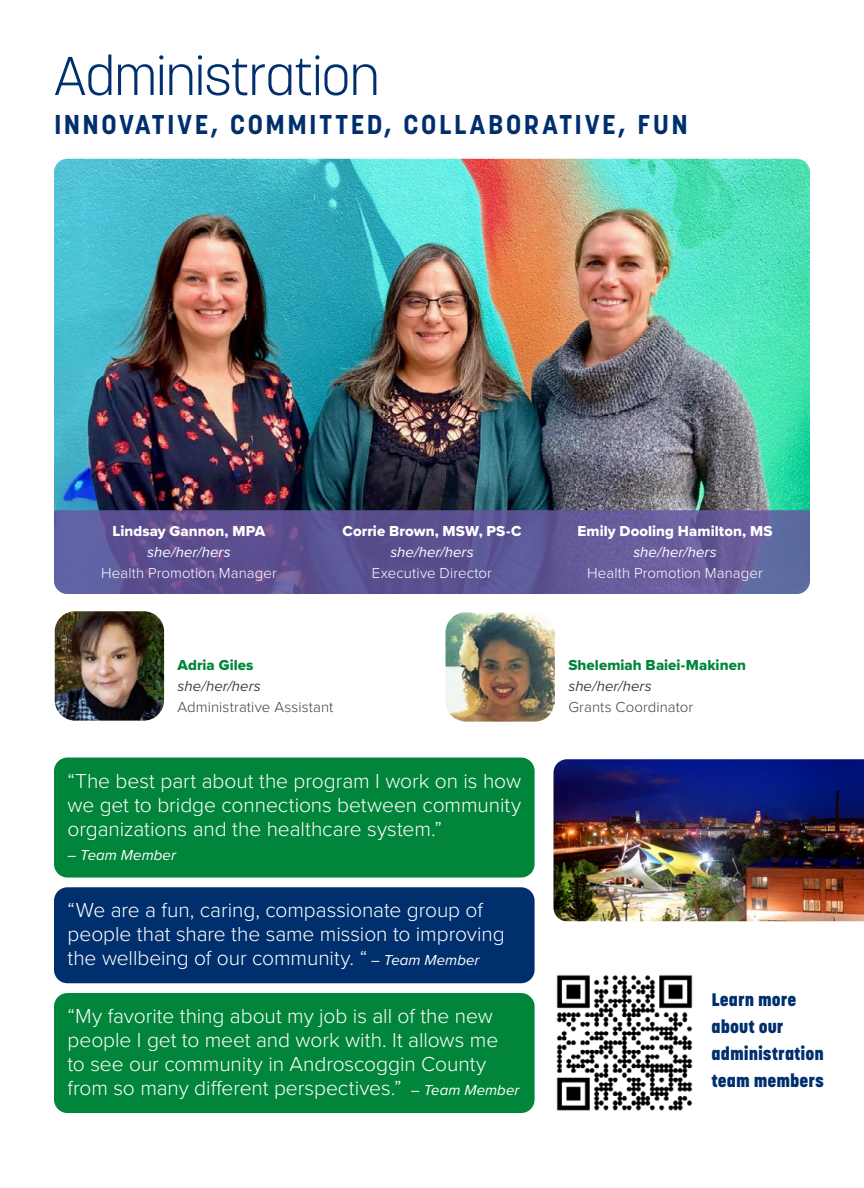
<style>
.page{position:relative;width:864px;height:1188px;background:#fff}
.page>*{position:absolute;margin:0;border:0;box-sizing:border-box;transform-origin:0 0}
.t1{font:300 54px "Korolev";letter-spacing:-.01em;color:#002f6e}
.t2{font:700 27px "Korolev";letter-spacing:.1em;color:#002f6e}
.t3{font:300 21px/24px "Proxima Nova";letter-spacing:-.005em;color:#fff}
.t4{font:800 18px/27px "Korolev";color:#002f6e}
.t5{font:300 15px "Proxima Nova";letter-spacing:.005em;color:#fff}
.t6{font:15px "Proxima Nova Extrabld";letter-spacing:.005em;color:#fff}
.t7{font:italic 15px "Proxima Nova";color:#fff}
.t8{font:300 15px "Proxima Nova";letter-spacing:.005em;color:#414042}
.t9{font:15px "Proxima Nova Extrabld";letter-spacing:.005em;color:#00853a}
.t10{font:italic 15px "Proxima Nova";color:#414042}
.s1{font-weight:400;font-style:italic;font-size:15px}
</style>
<div class="page">
<div style="left:54px;top:758px;width:481px;height:120px;background:#00853a;border-radius:14px"></div>
<div style="left:54px;top:887px;width:481px;height:96px;background:#002f6e;border-radius:14px"></div>
<div style="left:54px;top:993px;width:481px;height:120px;background:#00853a;border-radius:14px"></div>
<img style="left:554px;top:759px;width:310px;height:162px">
<img style="left:556px;top:975px;width:137px;height:136px">
<img style="left:446px;top:612px;width:109px;height:110px">
<img style="left:55px;top:611px;width:109px;height:110px">
<img style="left:54px;top:159px;width:756px;height:351px">
<svg style="left:54px;top:510px;width:756px;height:84px;background:#605796"></svg>
<h1 class="t1" style="left:54px;top:42px;width:327px">Administration</h1>
<p class="t2" style="left:54px;top:107px;width:635px">INNOVATIVE, COMMITTED, COLLABORATIVE, FUN</p>
<p class="t6" style="left:113px;top:519px;width:154px">Lindsay Gannon, MPA</p>
<p class="t7" style="left:147px;top:540px;width:85px">she/her/hers</p>
<p class="t5" style="left:101px;top:561px;width:177px">Health Promotion Manager</p>
<p class="t6" style="left:343px;top:519px;width:180px">Corrie Brown, MSW, PS-C</p>
<p class="t7" style="left:390px;top:540px;width:85px">she/her/hers</p>
<p class="t5" style="left:372px;top:561px;width:122px">Executive Director</p>
<p class="t9" style="left:178px;top:654px;width:77px">Adria Giles</p>
<p class="t10" style="left:178px;top:675px;width:85px">she/her/hers</p>
<p class="t8" style="left:178px;top:696px;width:157px">Administrative Assistant</p>
<p class="t3" style="left:68px;top:767px;width:455px;text-align:justify">“The best part about the program I work on is how we get to bridge connections between community organizations and the healthcare system.”</p>
<p class="t7" style="left:67px;top:843px;width:110px">– Team Member</p>
<p class="t3" style="left:68px;top:897px;width:439px">“We are a fun, caring, compassionate group of people that share the same mission to improving the wellbeing of our community. “ <span class="s1">– Team Member</span></p>
<p class="t3" style="left:68px;top:1003px;width:453px">“My favorite thing about my job is all of the new people I get to meet and work with. It allows me to see our community in Androscoggin County from so many different perspectives.” <span class="s1">– Team Member</span></p>
<p class="t6" style="left:578px;top:519px;width:196px">Emily Dooling Hamilton, MS</p>
<p class="t7" style="left:633px;top:540px;width:85px">she/her/hers</p>
<p class="t5" style="left:587px;top:561px;width:177px">Health Promotion Manager</p>
<p class="t9" style="left:568px;top:654px;width:179px">Shelemiah Baiei-Makinen</p>
<p class="t10" style="left:568px;top:675px;width:85px">she/her/hers</p>
<p class="t8" style="left:568px;top:696px;width:126px">Grants Coordinator</p>
<p class="t4" style="left:712px;top:986px;width:114px">Learn more about our administration team members</p>
</div>
